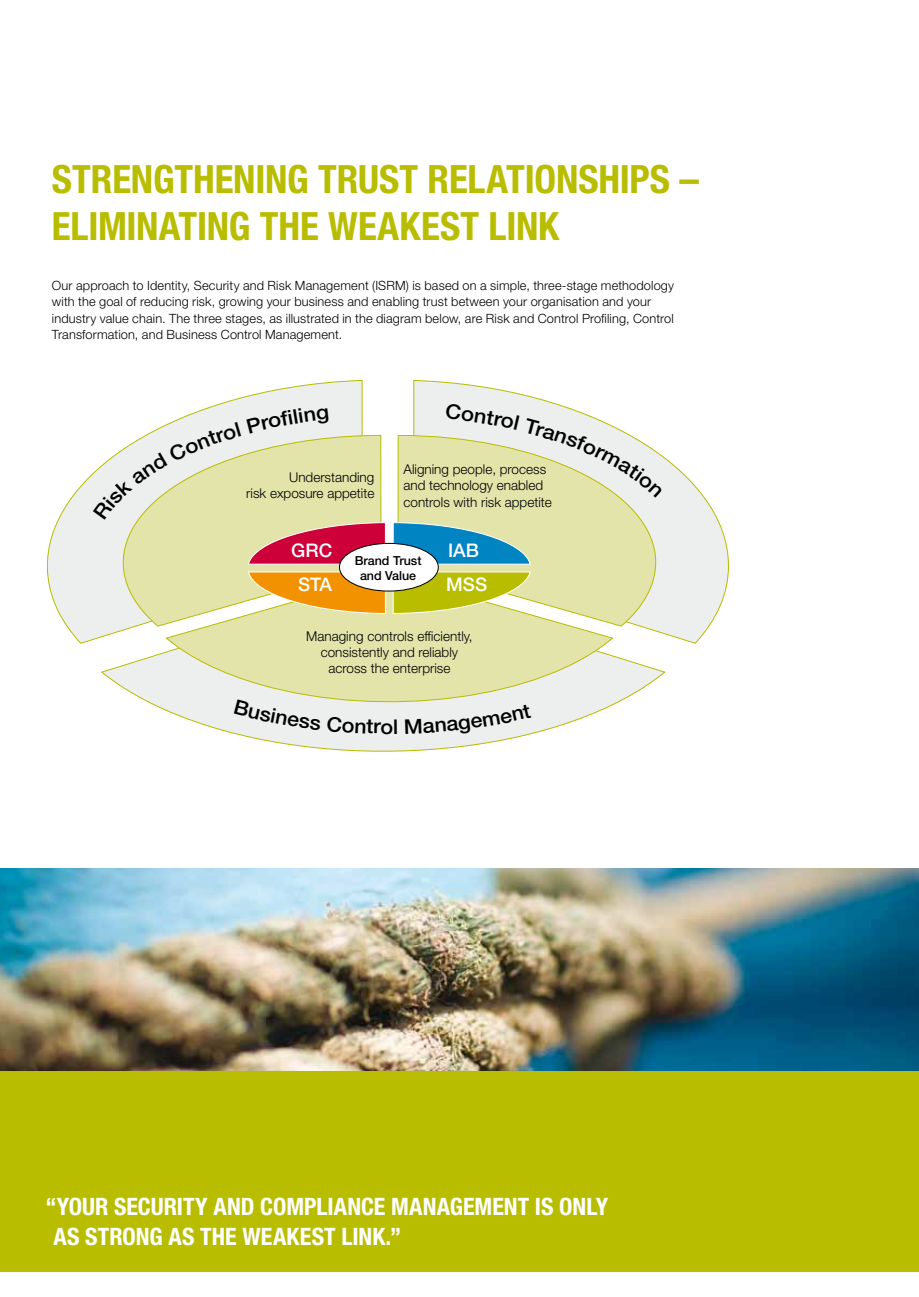
<style>
.page{position:relative;width:919px;height:1297px;background:#fff}
.page>*{position:absolute;margin:0;border:0;box-sizing:border-box;transform-origin:0 0}
.t1{font:700 condensed 39px/46.8px "Helvetica Neue LT Std";letter-spacing:-.005em;color:#b8bd00}
.t2{font:700 condensed 24px/30px "Helvetica Neue LT Std";color:#fff}
.t3{font:500 20.25px "Helvetica Neue LT Std";color:#000;scale:1.06 1}
.t4{font:500 18.75px/34px "Helvetica Neue LT Std";color:#fff;text-align:center}
.t5{font:300 13.5px/16.2px "Helvetica Neue LT Std";color:#000;text-align:right}
.t6{font:300 12.75px/16.5px "Helvetica Neue LT Std";letter-spacing:.01em;color:#000}
.t7{font:500 12.45px/15px "Helvetica Neue LT Std";color:#000;text-align:center}
</style>
<div class="page">
<img style="left:0;top:869px;width:918px;height:202px">
<div style="left:0;top:1071px;width:918px;height:200px;background:#b8bd00"></div>
<svg style="left:101px;top:652px;width:564px;height:100px"></svg>
<svg style="left:413px;top:380px;width:315px;height:264px"></svg>
<svg style="left:47px;top:380px;width:316px;height:264px"></svg>
<svg style="left:397px;top:435px;width:259px;height:192px;background:#e2e4ad"></svg>
<svg style="left:87px;top:435px;width:253px;height:192px;background:#e8e9cc"></svg>
<svg style="left:165px;top:574px;width:448px;height:146px;background:#e5e7bb"></svg>
<svg style="left:392px;top:522px;width:139px;height:43px;background:#4ba4bd"></svg>
<svg style="left:247px;top:571px;width:139px;height:43px;background:#efaf40"></svg>
<svg style="left:392px;top:571px;width:139px;height:43px;background:#c7cb3f"></svg>
<div style="left:339px;top:543px;width:99px;height:48px;background:#fff;border-radius:50%"></div>
<div style="left:339px;top:543px;width:99px;height:48px;border:1px solid #000;border-radius:50%"></div>
<svg style="left:93px;top:408px;width:293px;height:157px;background:#e6d8be"></svg>
<svg style="left:445px;top:404px;width:217px;height:93px;background:#eaebd6"></svg>
<div style="left:234px;top:699px;width:87px;height:31px;background:#edeeee"></div>
<svg style="left:327px;top:716px;width:54px;height:18px"></svg>
<svg style="left:394px;top:719px;width:3px;height:15px"></svg>
<div style="left:405px;top:704px;width:126px;height:30px;background:#edeeee"></div>
<h1 class="t1" style="left:52px;top:155px;width:648px">STRENGTHENING TRUST RELATIONSHIPS –<br>ELIMI NATING THE WEAKEST LI NK</h1>
<p class="t6" style="left:52px;top:276px;width:623px">Our approach to Identity, Security and Risk Management (ISRM) is based on a simple, three-stage methodology with the goal of reducing risk, growing your business and enabling trust between your organisation and your industry value chain. The three stages, as illustrated in the diagram below, are Risk and Control Profiling, Control Transformation, and Business Control Management.</p>
<p class="t5" style="left:246px;top:468px;width:130px">Understanding<br>risk exposure appetite</p>
<p class="t5" style="left:403px;top:461px;width:150px;text-align:left">Aligning people, process and technology enabled controls with risk appetite</p>
<h3 class="t4" style="left:291px;top:533px;width:42px">GRC<br>STA</h3>
<h3 class="t4" style="left:446px;top:533px;width:42px;text-align:left">IAB<br>MSS</h3>
<p class="t7" style="left:354px;top:553px;width:68px">Brand Trust and Value</p>
<p class="t5" style="left:306px;top:628px;width:168px;text-align:center">Managing controls efficiently, consistently and reliably across the enterprise</p>
<h3 class="t3" style="left:380px;top:714px;width:14px">o</h3>
<h2 class="t2" style="left:54px;top:1191px;width:556px;text-indent:-8px">“YOUR SECURITY AND COMPLIANCE MANAGEMENT IS ONLY<br>AS STRONG AS THE WEAKEST LINK.”</h2>
</div>
